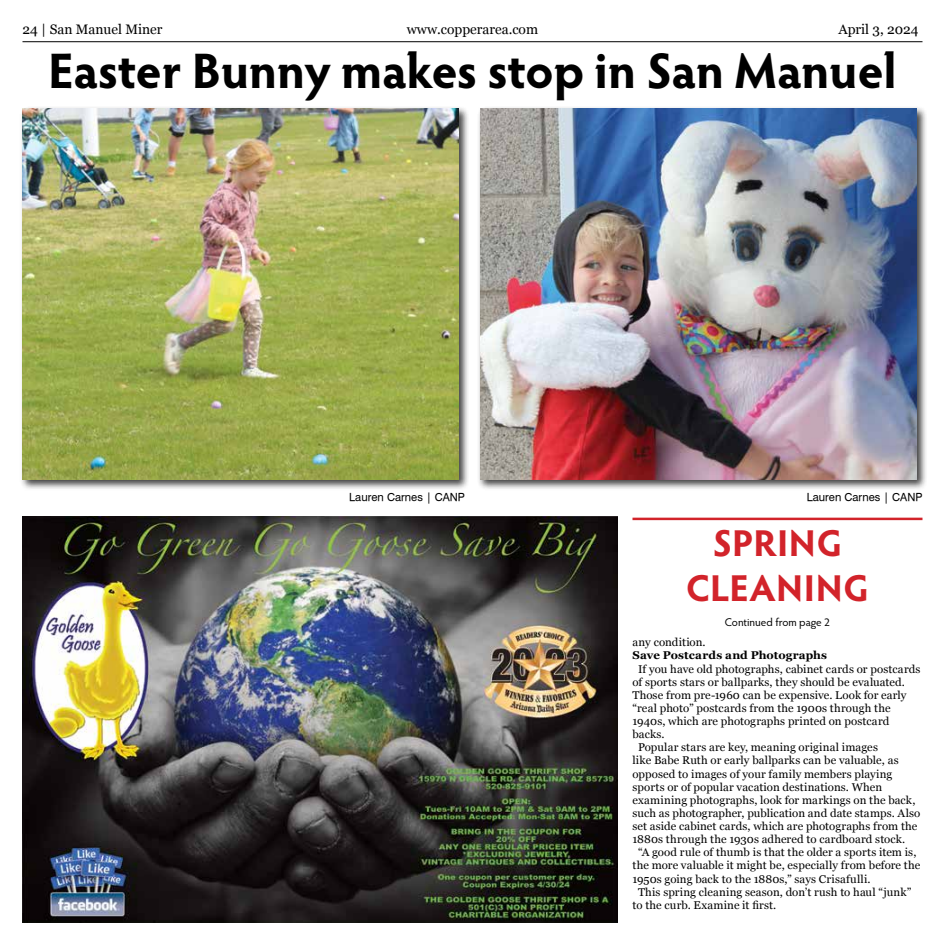
<style>
.page{position:relative;width:945px;height:945px;background:#fff}
.page>*{position:absolute;margin:0;border:0;box-sizing:border-box;transform-origin:0 0}
.t1{font:700 50px "Hypatia Sans Pro";letter-spacing:-.005em;color:#000}
.t2{font:700 37.5px/45px "Hypatia Sans Pro";letter-spacing:.015em;color:#d2232a;text-align:center}
.t3{font:13.75px "Georgia";color:#000}
.t4{font:11.25px "Georgia";letter-spacing:.01em;color:#000}
.t5{font:11.25px "Geneva";color:#000}
.t6{font:700 11.25px "Georgia";letter-spacing:.005em;color:#000}
.t7{font:11.25px "Hypatia Sans Pro";color:#000}
</style>
<div class="page">
<hr style="left:22px;top:41px;width:900px;height:1px;background:#000">
<img style="left:22px;top:517px;width:596px;height:406px">
<hr style="left:632px;top:518px;width:290px;height:2px;background:#d2232a">
<div style="left:20px;top:106px;width:450px;height:385px;background:#000;opacity:.75"></div>
<img style="left:22px;top:109px;width:437px;height:371px">
<div style="left:477px;top:106px;width:451px;height:384px;background:#000;opacity:.75"></div>
<img style="left:480px;top:109px;width:437px;height:371px">
<p class="t3" style="left:22px;top:19px;width:142px">24 | San Manuel Miner</p>
<p class="t3" style="left:407px;top:19px;width:133px">www.copperarea.com</p>
<p class="t3" style="left:839px;top:19px;width:82px">April 3, 2024</p>
<h1 class="t1" style="left:48px;top:35px;width:850px">Easter Bunny makes stop in San Manuel</h1>
<p class="t5" style="left:349px;top:490px;width:117px">Lauren Carnes | CANP</p>
<p class="t5" style="left:807px;top:490px;width:117px">Lauren Carnes | CANP</p>
<h2 class="t2" style="left:686px;top:519px;width:184px">SPRING<br>CLEANING</h2>
<p class="t7" style="left:725px;top:614px;width:107px">Continued from page 2</p>
<p class="t4" style="left:632px;top:634px;width:75px">any condition.</p>
<p class="t6" style="left:632px;top:647px;width:196px">Save Postcards and Photographs</p>
<p class="t4" style="left:638px;top:660px;width:284px">If you have old photographs, cabinet cards or postcards</p>
<p class="t4" style="left:632px;top:674px;width:274px">of sports stars or ballparks, they should be evaluated.</p>
<p class="t4" style="left:632px;top:687px;width:276px">Those from pre-1960 can be expensive. Look for early</p>
<p class="t4" style="left:632px;top:700px;width:260px">“real photo” postcards from the 1900s through the</p>
<p class="t4" style="left:632px;top:713px;width:258px">1940s, which are photographs printed on postcard</p>
<p class="t4" style="left:632px;top:726px;width:34px">backs.</p>
<p class="t4" style="left:638px;top:739px;width:241px">Popular stars are key, meaning original images</p>
<p class="t4" style="left:632px;top:752px;width:268px">like Babe Ruth or early ballparks can be valuable, as</p>
<p class="t4" style="left:632px;top:765px;width:261px">opposed to images of your family members playing</p>
<p class="t4" style="left:632px;top:779px;width:251px">sports or of popular vacation destinations. When</p>
<p class="t4" style="left:632px;top:792px;width:284px">examining photographs, look for markings on the back,</p>
<p class="t4" style="left:632px;top:805px;width:289px">such as photographer, publication and date stamps. Also</p>
<p class="t4" style="left:632px;top:818px;width:286px">set aside cabinet cards, which are photographs from the</p>
<p class="t4" style="left:632px;top:831px;width:274px">1880s through the 1930s adhered to cardboard stock.</p>
<p class="t4" style="left:638px;top:844px;width:280px">“A good rule of thumb is that the older a sports item is,</p>
<p class="t4" style="left:632px;top:857px;width:289px">the more valuable it might be, especially from before the</p>
<p class="t4" style="left:632px;top:870px;width:240px">1950s going back to the 1880s,” says Crisafulli.</p>
<p class="t4" style="left:638px;top:884px;width:275px">This spring cleaning season, don’t rush to haul “junk”</p>
<p class="t4" style="left:632px;top:897px;width:145px">to the curb. Examine it first.</p>
</div>
